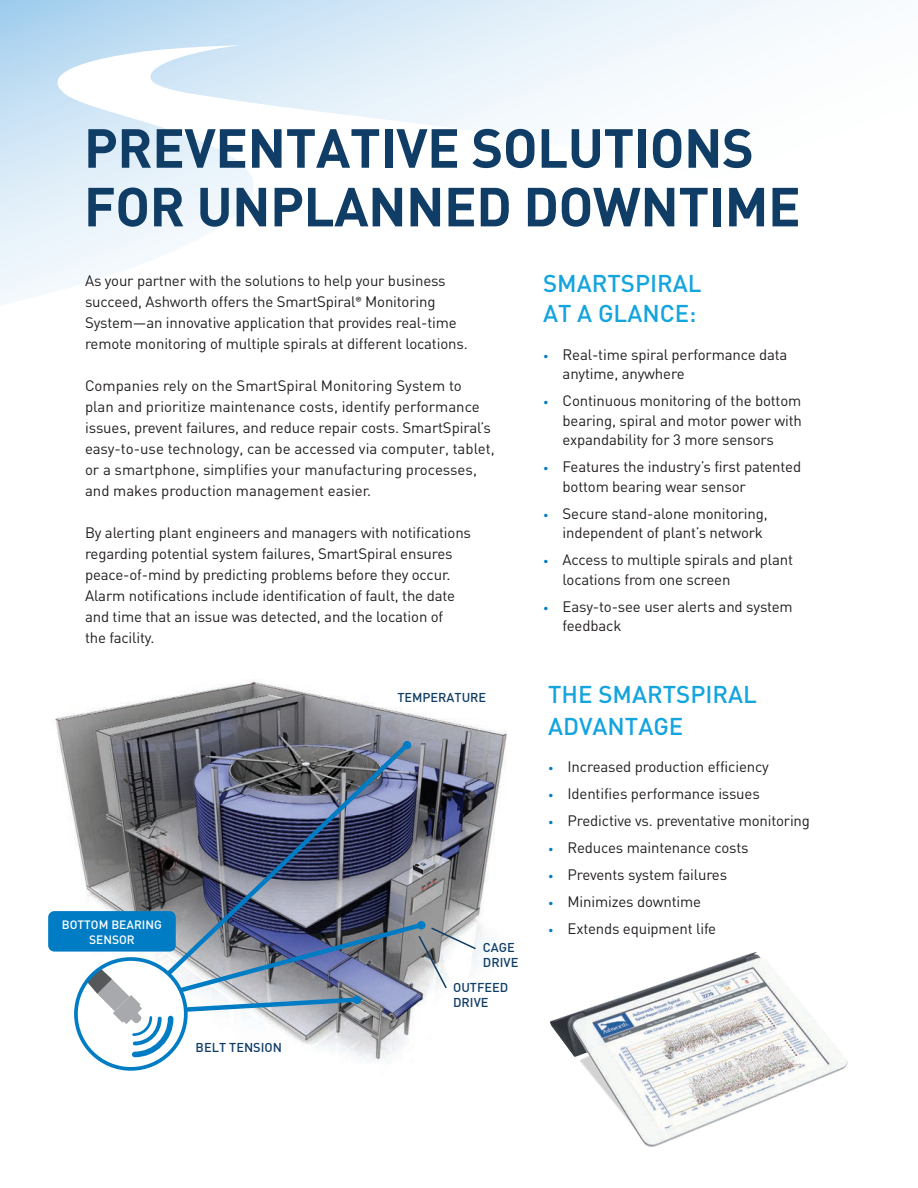
<style>
.page{position:relative;width:918px;height:1188px;background:#fff}
.page>*{position:absolute;margin:0;border:0;box-sizing:border-box;transform-origin:0 0}
.t1{font:700 54.15px/58.7px "DIN";letter-spacing:-.01em;color:#103d66}
.t2{font:500 24px/30px "DIN";color:#14a4de}
.t3{font:15px/21px "DIN";letter-spacing:-.01em;color:#231f20}
.t4{font:500 12.75px/15.6px "DIN";color:#103d66}
.t5{font:500 12px/15px "DIN";color:#fff;text-align:center}
.s1{font-family:"Myriad Pro"}
.s2{font-size:10.5px;color:#007cc4}
</style>
<div class="page">
<svg style="left:0;top:0;width:847px;height:305px"></svg>
<img style="left:48px;top:680px;width:459px;height:391px">
<svg style="left:160px;top:739px;width:253px;height:181px;background:#5c6278"></svg>
<img style="left:550px;top:952px;width:298px;height:195px">
<svg style="left:413px;top:859px;width:23px;height:15px"></svg>
<svg style="left:76px;top:959px;width:110px;height:110px"></svg>
<div style="left:74px;top:957px;width:114px;height:114px;border:4px solid #007cc4;border-radius:50%"></div>
<div style="left:48px;top:911px;width:128px;height:41px;background:#007cc4;border-radius:6px"></div>
<svg style="left:82px;top:920px;width:396px;height:140px"></svg>
<h1 class="t1" style="left:84px;top:117px;width:718px">PREVENTATIVE SOLUTIONS<br>FOR UNPLANNED DOWNTIME</h1>
<p class="t3" style="left:85px;top:270px;width:384px">As your partner with the solutions to help your business succeed, Ashworth offers the SmartSpiral<span class="s1">®</span> Monitoring System—an innovative application that provides real-time remote monitoring of multiple spirals at different locations.</p>
<p class="t3" style="left:85px;top:375px;width:411px">Companies rely on the SmartSpiral Monitoring System to<br>plan and prioritize maintenance costs, identify performance issues, prevent failures, and reduce repair costs. SmartSpiral’s easy-to-use technology, can be accessed via computer, tablet, or a smartphone, simplifies your manufacturing processes, and makes production management easier.</p>
<p class="t3" style="left:85px;top:522px;width:388px">By alerting plant engineers and managers with notifications regarding potential system failures, SmartSpiral ensures peace-of-mind by predicting problems before they occur.<br>Alarm notifications include identification of fault, the date and time that an issue was detected, and the location of<br>the facility.</p>
<p class="t5" style="left:62px;top:917px;width:102px">BOTTOM BEARING<br>SENSOR</p>
<p class="t4" style="left:196px;top:1039px;width:88px">BELT TENSION</p>
<p class="t4" style="left:397px;top:689px;width:90px">TEMPERATURE</p>
<p class="t4" style="left:483px;top:939px;width:37px">CAGE<br>DRIVE</p>
<p class="t4" style="left:453px;top:979px;width:57px">OUTFEED<br>DRIVE</p>
<h2 class="t2" style="left:543px;top:268px;width:160px">SMARTSPIRAL<br>AT A GLANCE:</h2>
<p class="t3" style="left:563px;top:344px;width:226px;line-height:19.5px;text-indent:-20px"><span class="s2">•</span> Real-time spiral performance data anytime, anywhere</p>
<p class="t3" style="left:563px;top:391px;width:241px;line-height:19.5px;text-align:justify;text-indent:-20px"><span class="s2">•</span> Continuous monitoring of the bottom bearing, spiral and motor power with expandability for 3 more sensors</p>
<p class="t3" style="left:563px;top:457px;width:240px;line-height:19.5px;text-indent:-20px"><span class="s2">•</span> Features the industry’s first patented bottom bearing wear sensor</p>
<p class="t3" style="left:563px;top:503px;width:207px;line-height:19.5px;text-indent:-20px"><span class="s2">•</span> Secure stand-alone monitoring, independent of plant’s network</p>
<p class="t3" style="left:563px;top:550px;width:232px;line-height:19.5px;text-indent:-20px"><span class="s2">•</span> Access to multiple spirals and plant locations from one screen</p>
<p class="t3" style="left:563px;top:596px;width:232px;line-height:19.5px;text-indent:-20px"><span class="s2">•</span> Easy-to-see user alerts and system feedback</p>
<h2 class="t2" style="left:548px;top:678px;width:210px;line-height:31.5px">THE SMARTSPIRAL<br>ADVANTAGE</h2>
<p class="t3" style="left:548px;top:756px;width:222px"><span class="s2">•</span> Increased production efficiency</p>
<p class="t3" style="left:548px;top:783px;width:213px"><span class="s2">•</span> Identifies performance issues</p>
<p class="t3" style="left:548px;top:810px;width:263px"><span class="s2">•</span> Predictive vs. preventative monitoring</p>
<p class="t3" style="left:548px;top:837px;width:202px"><span class="s2">•</span> Reduces maintenance costs</p>
<p class="t3" style="left:548px;top:864px;width:181px"><span class="s2">•</span> Prevents system failures</p>
<p class="t3" style="left:548px;top:891px;width:155px"><span class="s2">•</span> Minimizes downtime</p>
<p class="t3" style="left:548px;top:918px;width:170px"><span class="s2">•</span> Extends equipment life</p>
</div>
